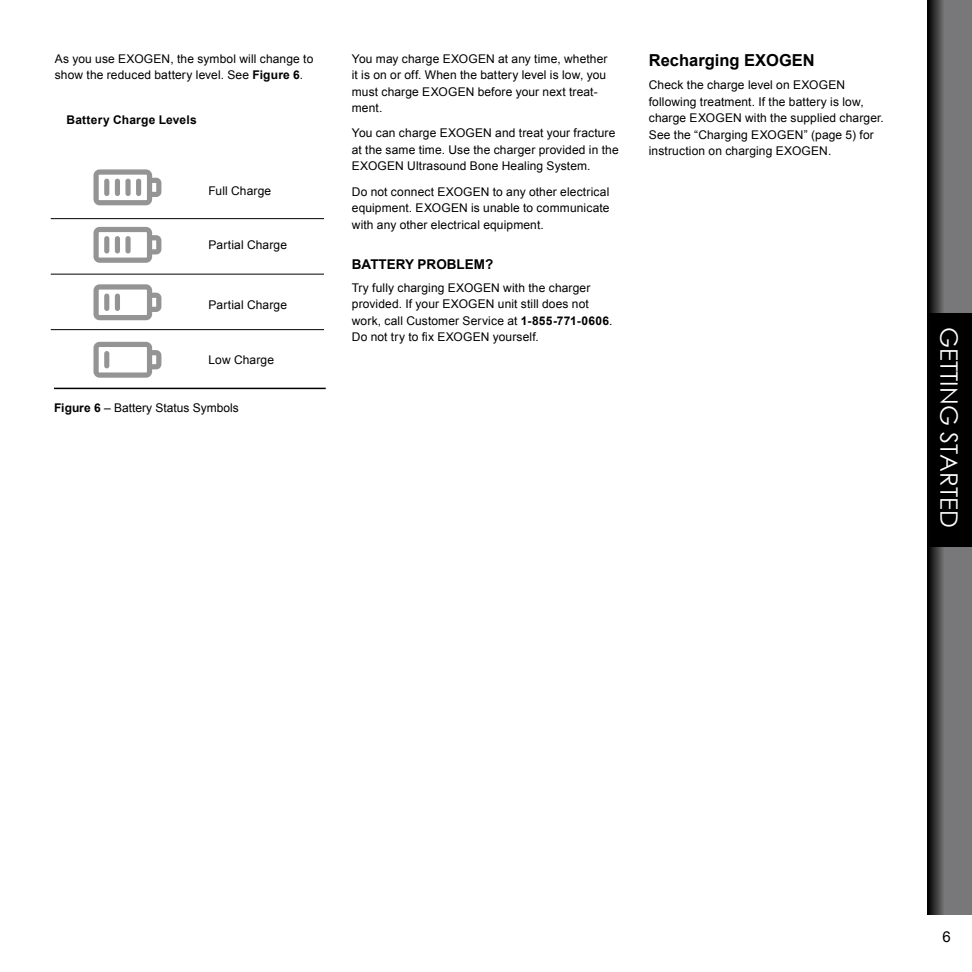
<style>
.page{position:relative;width:972px;height:972px;background:#fff}
.page>*{position:absolute;margin:0;border:0;box-sizing:border-box;transform-origin:0 0}
.t1{font:24px "Century Gothic";color:#fff}
.t2{font:700 16.5px "Arial";color:#000}
.t3{font:15px "Arial";color:#000}
.t4{font:700 13.5px "Arial";color:#000}
.t5{font:12px/16.5px "Arial";letter-spacing:.01em;color:#000}
.t6{font:700 12px "Arial";letter-spacing:.015em;color:#000}
.s1{font-weight:700}
</style>
<div class="page">
<hr style="left:54px;top:388px;width:272px;height:1px;background:#000">
<div style="left:929px;top:0;width:43px;height:914px;background:#78787a"></div>
<svg style="left:928px;top:0;width:16px;height:915px;background:#383839"></svg>
<div style="left:929px;top:313px;width:43px;height:233px;background:#000"></div>
<hr style="left:51px;top:218px;width:273px;height:1px;background:#000">
<hr style="left:51px;top:274px;width:273px;height:1px;background:#000">
<hr style="left:51px;top:329px;width:273px;height:1px;background:#000">
<svg style="left:93px;top:284px;width:68px;height:36px"></svg>
<div style="left:115px;top:294px;width:5px;height:17px;background:#959494;border-radius:3px"></div>
<div style="left:104px;top:294px;width:5px;height:17px;background:#959494;border-radius:3px"></div>
<svg style="left:93px;top:342px;width:68px;height:36px"></svg>
<div style="left:104px;top:351px;width:5px;height:17px;background:#959494;border-radius:3px"></div>
<svg style="left:93px;top:169px;width:68px;height:36px"></svg>
<div style="left:115px;top:179px;width:5px;height:17px;background:#959494;border-radius:3px"></div>
<div style="left:125px;top:179px;width:6px;height:17px;background:#959494;border-radius:3px"></div>
<div style="left:136px;top:179px;width:5px;height:17px;background:#959494;border-radius:3px"></div>
<div style="left:104px;top:179px;width:5px;height:17px;background:#959494;border-radius:3px"></div>
<svg style="left:93px;top:227px;width:68px;height:36px"></svg>
<div style="left:115px;top:236px;width:5px;height:17px;background:#959494;border-radius:3px"></div>
<div style="left:125px;top:236px;width:6px;height:17px;background:#959494;border-radius:3px"></div>
<div style="left:104px;top:236px;width:5px;height:17px;background:#959494;border-radius:3px"></div>
<p class="t5" style="left:55px;top:50px;width:260px">As you use EXOGEN, the symbol will change to show the reduced battery level. See <span class="s1">Figure 6</span>.</p>
<p class="t5" style="left:352px;top:50px;width:257px">You may charge EXOGEN at any time, whether it is on or off. When the battery level is low, you must charge EXOGEN before your next treat&shy;ment.</p>
<p class="t5" style="left:352px;top:125px;width:268px">You can charge EXOGEN and treat your fracture at the same time. Use the charger provided in the<br>EXOGEN Ultrasound Bone Healing System.</p>
<p class="t5" style="left:352px;top:183px;width:259px;text-align:justify">Do not connect EXOGEN to any other electrical equipment. EXOGEN is unable to communicate with any other electrical equipment.</p>
<p class="t4" style="left:352px;top:255px;width:143px">BATTERY PROBLEM?</p>
<p class="t5" style="left:352px;top:280px;width:262px">Try fully charging EXOGEN with the charger provided. If your EXOGEN unit still does not work, call Customer Service at <span class="s1">1-855-771-0606</span>.<br>Do not try to fix EXOGEN yourself.</p>
<p class="t6" style="left:67px;top:112px;width:132px">Battery Charge Levels</p>
<p class="t5" style="left:209px;top:182px;width:64px">Full Charge</p>
<p class="t5" style="left:209px;top:236px;width:80px">Partial Charge</p>
<p class="t5" style="left:209px;top:296px;width:80px">Partial Charge</p>
<p class="t5" style="left:209px;top:352px;width:67px">Low Charge</p>
<p class="t5" style="left:54px;top:400px;width:186px"><span class="s1">Figure 6</span> – Battery Status Symbols</p>
<h2 class="t2" style="left:649px;top:49px;width:167px">Recharging EXOGEN</h2>
<p class="t5" style="left:649px;top:77px;width:237px">Check the charge level on EXOGEN following treatment. If the battery is low, charge EXOGEN with the supplied charger.<br>See the “Charging EXOGEN” (page 5) for instruction on charging EXOGEN.</p>
<h1 class="t1" style="left:966px;top:327px;width:202px;rotate:90deg">GETTING STARTED</h1>
<p class="t3" style="left:942px;top:927px;width:10px">6</p>
</div>
